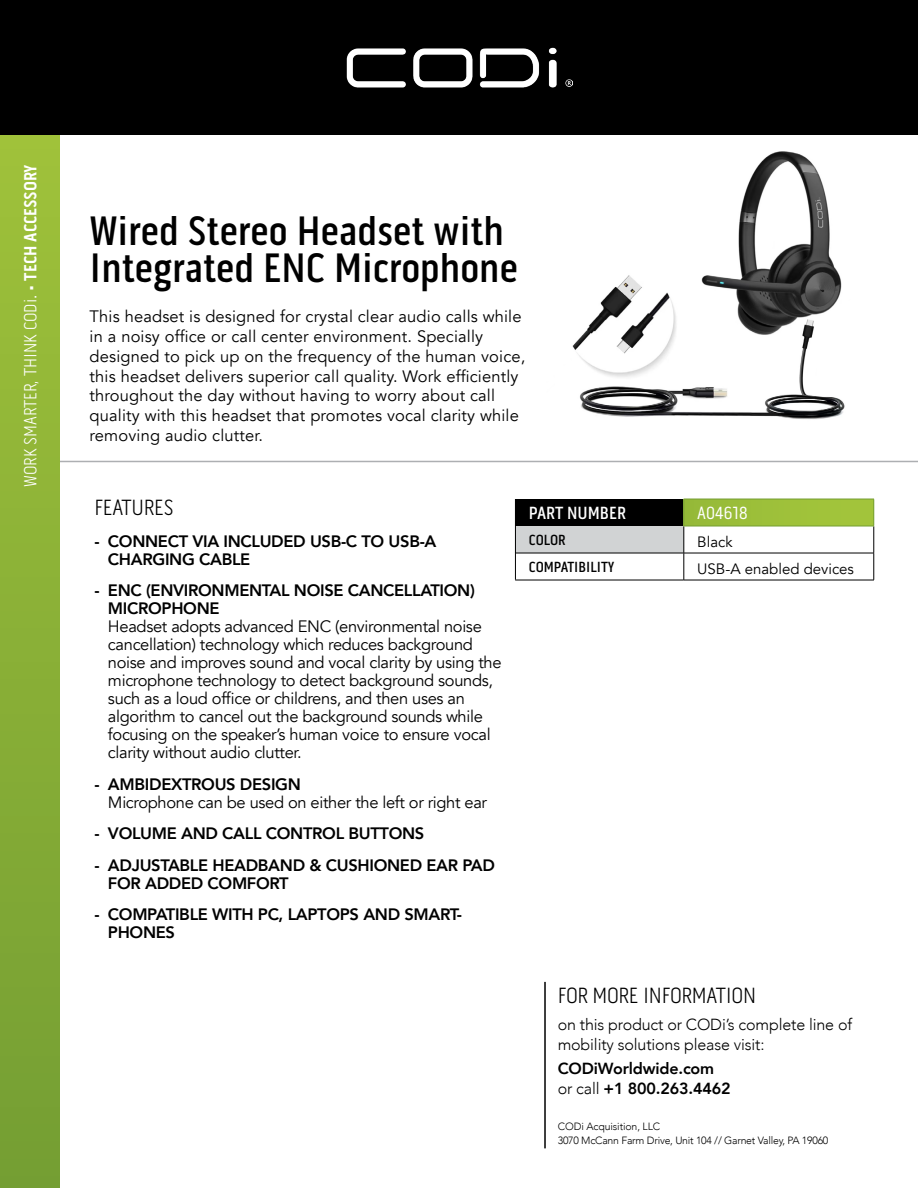
<style>
.page{position:relative;width:918px;height:1188px;background:#fff}
.page>*{position:absolute;margin:0;border:0;box-sizing:border-box;transform-origin:0 0}
.t1{font:500 42px/37.5px "Pill Gothic 300 mg";color:#000}
.t2{font:300 22.5px "Pill Gothic 300 mg";letter-spacing:-.01em;color:#000}
.t3{font:300 18px "Pill Gothic 300 mg";color:#fff}
.t4{font:500 18px "Pill Gothic 300 mg";color:#fff}
.t5{font:18px "Pill Gothic 300 mg";color:#fff}
.t6{font:16.5px/18px "Avenir";letter-spacing:-.02em;color:#000}
.t7{font:16.5px/19.8px "Avenir";letter-spacing:.01em;color:#000}
.t8{font:800 16.5px/18px "Avenir";letter-spacing:-.02em;color:#000}
.t9{font:300 16.05px/20.1px "Avenir";letter-spacing:-.01em;color:#000}
.t10{font:800 16.05px/20.1px "Avenir";letter-spacing:-.01em;color:#000}
.t11{font:15px "Avenir";color:#000}
.t12{font:500 15px "Pill Gothic 300 mg";color:#000}
.t13{font:300 10.5px/13.5px "Avenir";letter-spacing:-.02em;color:#000}
.s1{font-weight:700}
.s2{font-weight:300}
</style>
<div class="page">
<svg style="left:59px;top:135px;width:859px;height:327px"></svg>
<div style="left:0;top:97px;width:59px;height:1091px;background:linear-gradient(to bottom,#a0c23a,#749e33)"></div>
<div style="left:0;top:0;width:918px;height:135px;background:#000"></div>
<img style="left:346px;top:47px;width:226px;height:41px">
<div style="left:515px;top:499px;width:169px;height:27px;background:#000"></div>
<div style="left:684px;top:499px;width:190px;height:27px;background:#9ec03a"></div>
<div style="left:515px;top:526px;width:169px;height:27px;background:#d1d3d4"></div>
<hr style="left:516px;top:553px;width:168px;height:1px;background:#000">
<hr style="left:515px;top:580px;width:169px;height:1px;background:#000">
<svg style="left:515px;top:526px;width:1px;height:54px"></svg>
<hr style="left:684px;top:553px;width:190px;height:1px;background:#000">
<hr style="left:684px;top:580px;width:190px;height:1px;background:#000">
<hr style="left:684px;top:499px;width:190px;height:1px;background:#759e33">
<hr style="left:684px;top:526px;width:190px;height:1px;background:#759e33">
<svg style="left:684px;top:499px;width:1px;height:81px"></svg>
<svg style="left:873px;top:499px;width:2px;height:81px"></svg>
<hr style="left:544px;top:982px;width:2px;height:166px;background:#000">
<p class="t3" style="left:20px;top:487px;width:324px;rotate:-90deg">WORK SMARTER, THINK CODi. • <span class="s1">TECH ACCESSORY</span></p>
<h1 class="t1" style="left:90px;top:212px;width:430px">Wired Stereo Headset with<br>Integrated ENC Microphone</h1>
<p class="t7" style="left:90px;top:307px;width:437px">This headset is designed for crystal clear audio calls while in a noisy office or call center environment. Specially designed to pick up on the frequency of the human voice, this headset delivers superior call quality. Work efficiently throughout the day without having to worry about call quality with this headset that promotes vocal clarity while removing audio clutter.</p>
<h2 class="t2" style="left:94px;top:495px;width:80px">FEATURES</h2>
<p class="t8" style="left:108px;top:531px;width:330px;text-indent:-13px">- CONNECT VIA INCLUDED USB-C TO USB-A<br>CHARGING CABLE</p>
<p class="t8" style="left:108px;top:580px;width:368px;text-indent:-13px">- ENC (ENVIRONMENTAL NOISE CANCELLATION)<br>MICROPHONE</p>
<p class="t6" style="left:108px;top:618px;width:395px">Headset adopts advanced ENC (environmental noise cancellation) technology which reduces background noise and improves sound and vocal clarity by using the microphone technology to detect background sounds, such as a loud office or childrens, and then uses an algorithm to cancel out the background sounds while focusing on the speaker’s human voice to ensure vocal clarity without audio clutter.</p>
<p class="t8" style="left:94px;top:774px;width:208px">- AMBIDEXTROUS DESIGN</p>
<p class="t6" style="left:108px;top:793px;width:381px">Microphone can be used on either the left or right ear</p>
<p class="t8" style="left:94px;top:824px;width:331px">- VOLUME AND CALL CONTROL BUTTONS</p>
<p class="t8" style="left:108px;top:855px;width:389px;text-indent:-13px">- ADJUSTABLE HEADBAND &amp; CUSHIONED EAR PAD<br>FOR ADDED COMFORT</p>
<p class="t8" style="left:108px;top:905px;width:356px;text-indent:-13px">- COMPATIBLE WITH PC, LAPTOPS AND SMART-<br>PHONES</p>
<p class="t4" style="left:529px;top:503px;width:99px">PART NUMBER</p>
<p class="t5" style="left:697px;top:503px;width:52px">A04618</p>
<p class="t12" style="left:529px;top:531px;width:38px">COLOR</p>
<p class="t11" style="left:697px;top:533px;width:37px">Black</p>
<p class="t12" style="left:529px;top:558px;width:87px">COMPATIBILITY</p>
<p class="t11" style="left:697px;top:560px;width:158px">USB-A enabled devices</p>
<h2 class="t2" style="left:558px;top:983px;width:200px">FOR MORE INFORMATION</h2>
<p class="t9" style="left:558px;top:1014px;width:296px">on this product or CODi’s complete line of mobility solutions please visit:</p>
<p class="t10" style="left:558px;top:1058px;width:174px">CODiWorldwide.com <span class="s2">or call</span> +1 800.263.4462</p>
<p class="t13" style="left:558px;top:1120px;width:272px">CODi Acquisition, LLC<br>3070 McCann Farm Drive, Unit 104 // Garnet Valley, PA 19060</p>
</div>
